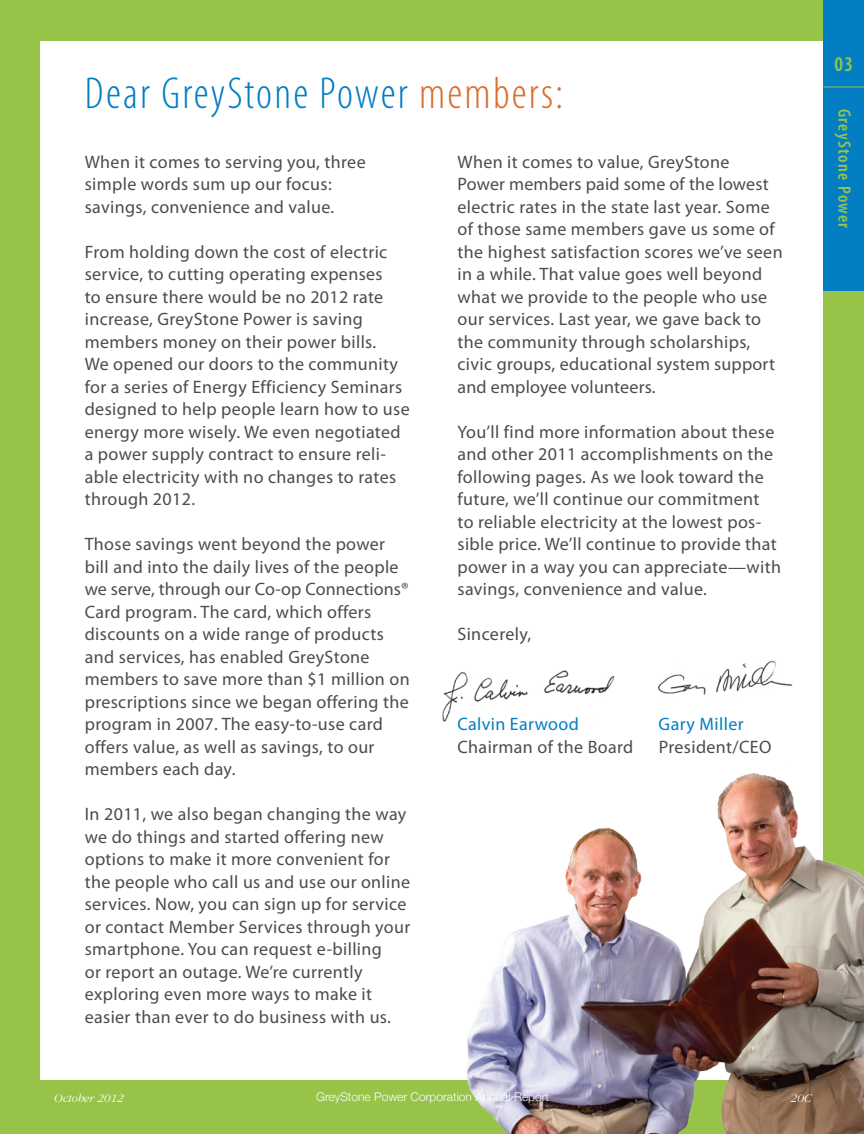
<style>
.page{position:relative;width:864px;height:1134px;background:#97c349}
.page>*{position:absolute;margin:0;border:0;box-sizing:border-box;transform-origin:0 0}
.t1{font:300 condensed 45px "Myriad Pro";letter-spacing:.05em;color:#037ec3}
.t2{font:600 condensed 21px "Myriad Pro";color:#97c349}
.t3{font:18px/22.5px "Myriad Pro";letter-spacing:.02em;color:#4b4c4d}
.t4{font:18px "Myriad Pro";letter-spacing:.02em;color:#037ec3}
.t5{font:600 condensed 18px "Myriad Pro";letter-spacing:.07em;color:#97c349}
.t6{font:300 12px "Helvetica Neue";color:#fff}
.t7{font:italic 300 12px "Garamond";color:#fff}
.s1{color:#da6d2e}
</style>
<div class="page">
<div style="left:40px;top:42px;width:784px;height:1038px;background:#fff"></div>
<div style="left:824px;top:0;width:40px;height:291px;background:#037ec3"></div>
<hr style="left:824px;top:87px;width:40px;height:1px;background:#97c349">
<img style="left:658px;top:660px;width:135px;height:35px">
<img style="left:442px;top:670px;width:173px;height:52px">
<img style="left:467px;top:744px;width:397px;height:390px">
<p class="t1" style="left:85px;top:69px;width:480px">Dear GreyStone Power <span class="s1">members:</span></p>
<p class="t3" style="left:85px;top:150px;width:282px">When it comes to serving you, three</p>
<p class="t3" style="left:85px;top:173px;width:248px">simple words sum up our focus:</p>
<p class="t3" style="left:85px;top:195px;width:251px">savings, convenience and value.</p>
<p class="t3" style="left:85px;top:240px;width:326px">From holding down the cost of electric service, to cutting operating expenses<br>to ensure there would be no 2012 rate increase, GreyStone Power is saving members money on their power bills.<br>We opened our doors to the community for a series of Energy Efficiency Seminars designed to help people learn how to use energy more wisely. We even negotiated a power supply contract to ensure reli&shy;able electricity with no changes to rates through 2012.</p>
<p class="t3" style="left:85px;top:533px;width:326px">Those savings went beyond the power bill and into the daily lives of the people we serve, through our Co-op Connections® Card program. The card, which offers discounts on a wide range of products and services, has enabled GreyStone members to save more than $1 million on prescriptions since we began offering the program in 2007. The easy-to-use card offers value, as well as savings, to our members each day.</p>
<p class="t3" style="left:85px;top:803px;width:327px">In 2011, we also began changing the way we do things and started offering new options to make it more convenient for the people who call us and use our online services. Now, you can sign up for service or contact Member Services through your smartphone. You can request e-billing</p>
<p class="t3" style="left:85px;top:960px;width:279px">or report an outage. We’re currently</p>
<p class="t3" style="left:85px;top:983px;width:308px">exploring even more ways to make it easier than ever to do business with us.</p>
<p class="t3" style="left:458px;top:150px;width:273px">When it comes to value, GreyStone</p>
<p class="t3" style="left:458px;top:173px;width:327px">Power members paid some of the lowest electric rates in the state last year. Some of those same members gave us some of the highest satisfaction scores we’ve seen in a while. That value goes well beyond what we provide to the people who use our services. Last year, we gave back to the community through scholarships, civic groups, educational system support and employee volunteers.</p>
<p class="t3" style="left:458px;top:420px;width:318px">You’ll find more information about these and other 2011 accomplishments on the</p>
<p class="t3" style="left:458px;top:465px;width:308px">following pages. As we look toward the</p>
<p class="t3" style="left:458px;top:488px;width:325px">future, we’ll continue our commitment<br>to reliable electricity at the lowest pos&shy;sible price. We’ll continue to provide that power in a way you can appreciate—with savings, convenience and value.</p>
<p class="t3" style="left:458px;top:623px;width:75px">Sincerely,</p>
<p class="t4" style="left:458px;top:713px;width:123px">Calvin Earwood</p>
<p class="t4" style="left:659px;top:713px;width:86px">Gary Miller</p>
<p class="t3" style="left:458px;top:735px;width:177px">Chairman of the Board</p>
<p class="t3" style="left:659px;top:735px;width:114px">President/CEO</p>
<p class="t2" style="left:834px;top:52px;width:20px">03</p>
<p class="t5" style="left:854px;top:109px;width:121px;rotate:90deg">GreyStone Power</p>
<p class="t7" style="left:54px;top:1092px;width:71px">October 2012</p>
<p class="t6" style="left:316px;top:1089px;width:234px">GreyStone Power Corporation Annual Report</p>
<p class="t7" style="left:791px;top:1092px;width:22px">20C</p>
</div>
